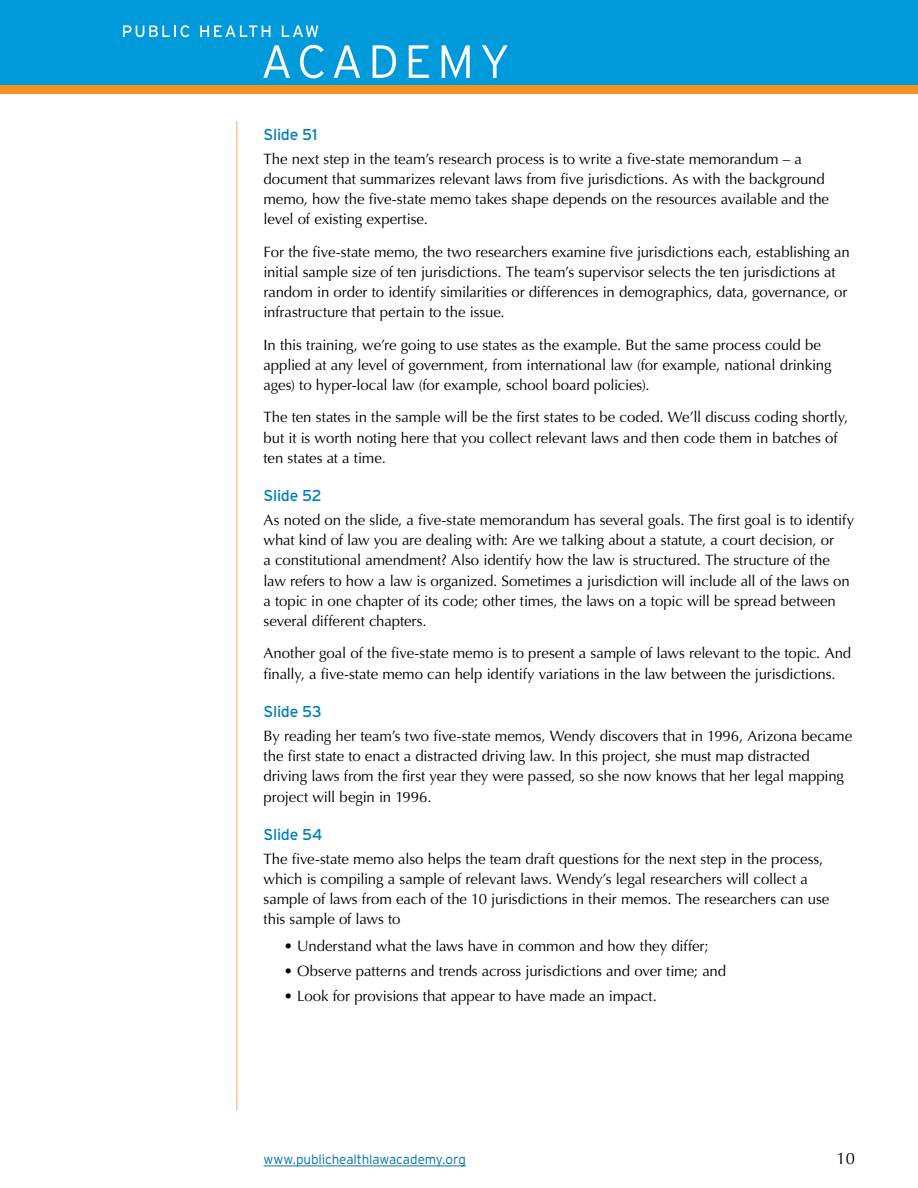
<style>
.page{position:relative;width:918px;height:1188px;background:#fff}
.page>*{position:absolute;margin:0;border:0;box-sizing:border-box;transform-origin:0 0}
.t1{font:16.5px "Optima";color:#000}
.t2{font:15.75px "Interstate";letter-spacing:-.015em;color:#007fb8}
.text{font:15px/20.2px "Optima";letter-spacing:-.005em;color:#000}
.t3{font:300 13.5px "Interstate";letter-spacing:-.005em;color:#0076b2}
</style>
<div class="page">
<div style="left:0;top:0;width:918px;height:85px;background:#009ada"></div>
<svg style="left:123px;top:25px;width:66px;height:12px"></svg>
<svg style="left:200px;top:25px;width:70px;height:12px"></svg>
<svg style="left:282px;top:25px;width:36px;height:12px"></svg>
<svg style="left:263px;top:45px;width:27px;height:33px"></svg>
<svg style="left:300px;top:45px;width:24px;height:33px"></svg>
<svg style="left:334px;top:45px;width:26px;height:33px"></svg>
<svg style="left:373px;top:45px;width:23px;height:33px"></svg>
<svg style="left:409px;top:45px;width:20px;height:33px"></svg>
<svg style="left:442px;top:45px;width:28px;height:34px"></svg>
<svg style="left:482px;top:45px;width:26px;height:33px"></svg>
<div style="left:0;top:85px;width:918px;height:9px;background:#f7901e"></div>
<hr style="left:264px;top:1166px;width:202px;height:1px;background:#0076b2">
<hr style="left:237px;top:121px;width:1px;height:989px;background:#faa955">
<p class="t2" style="left:264px;top:125px;width:56px">Slide 51</p>
<p class="text" style="left:264px;top:149px;width:567px">The next step in the team’s research process is to write a five-state memorandum – a document that summarizes relevant laws from five jurisdictions. As with the background memo, how the five-state memo takes shape depends on the resources available and the level of existing expertise.</p>
<p class="text" style="left:264px;top:242px;width:588px">For the five-state memo, the two researchers examine five jurisdictions each, establishing an initial sample size of ten jurisdictions. The team’s supervisor selects the ten jurisdictions at random in order to identify similarities or differences in demographics, data, governance, or infrastructure that pertain to the issue.</p>
<p class="text" style="left:264px;top:335px;width:570px">In this training, we’re going to use states as the example. But the same process could be applied at any level of government, from international law (for example, national drinking ages) to hyper-local law (for example, school board policies).</p>
<p class="text" style="left:264px;top:407px;width:586px">The ten states in the sample will be the first states to be coded. We’ll discuss coding shortly, but it is worth noting here that you collect relevant laws and then code them in batches of ten states at a time.</p>
<p class="t2" style="left:264px;top:486px;width:60px">Slide 52</p>
<p class="text" style="left:264px;top:510px;width:592px">As noted on the slide, a five-state memorandum has several goals. The first goal is to identify what kind of law you are dealing with: Are we talking about a statute, a court decision, or<br>a constitutional amendment? Also identify how the law is structured. The structure of the law refers to how a law is organized. Sometimes a jurisdiction will include all of the laws on a topic in one chapter of its code; other times, the laws on a topic will be spread between several different chapters.</p>
<p class="text" style="left:264px;top:643px;width:589px">Another goal of the five-state memo is to present a sample of laws relevant to the topic. And finally, a five-state memo can help identify variations in the law between the jurisdictions.</p>
<p class="t2" style="left:264px;top:702px;width:60px">Slide 53</p>
<p class="text" style="left:264px;top:726px;width:590px">By reading her team’s two five-state memos, Wendy discovers that in 1996, Arizona became the first state to enact a distracted driving law. In this project, she must map distracted driving laws from the first year they were passed, so she now knows that her legal mapping project will begin in 1996.</p>
<p class="t2" style="left:264px;top:825px;width:61px">Slide 54</p>
<p class="text" style="left:264px;top:849px;width:567px">The five-state memo also helps the team draft questions for the next step in the process, which is compiling a sample of relevant laws. Wendy’s legal researchers will collect a sample of laws from each of the 10 jurisdictions in their memos. The researchers can use this sample of laws to</p>
<p class="text" style="left:284px;top:936px;width:426px">• Understand what the laws have in common and how they differ;</p>
<p class="text" style="left:284px;top:961px;width:444px">• Observe patterns and trends across jurisdictions and over time; and</p>
<p class="text" style="left:284px;top:986px;width:375px">• Look for provisions that appear to have made an impact.</p>
<p class="t3" style="left:264px;top:1152px;width:204px">www.publichealthlawacademy.org</p>
<p class="t1" style="left:837px;top:1148px;width:20px">10</p>
</div>
